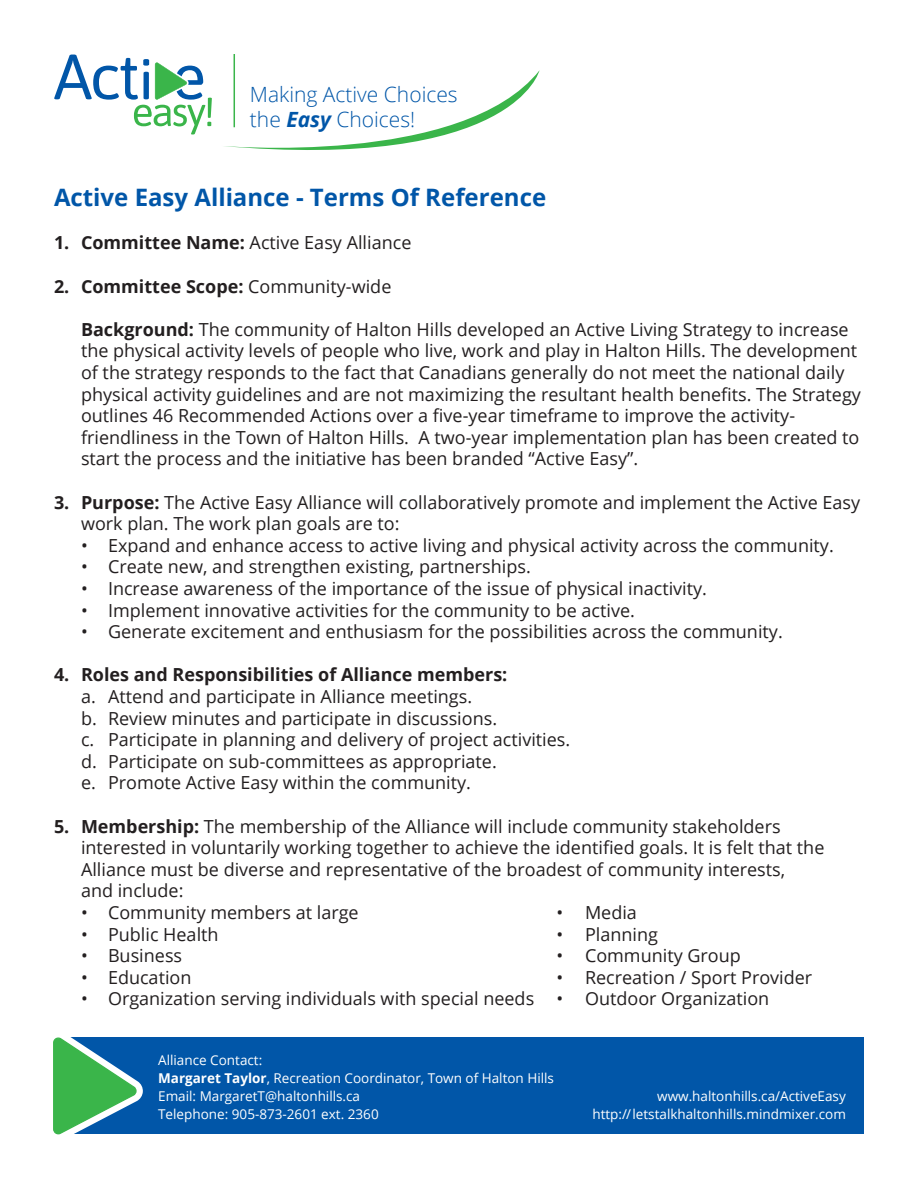
<style>
.page{position:relative;width:918px;height:1188px;background:#fff}
.page>*{position:absolute;margin:0;border:0;box-sizing:border-box;transform-origin:0 0}
.t1{font:700 24px "Open Sans";color:#0156a8}
.t2{font:300 21px/25.2px "Open Sans";color:#0156a8}
.t3{font:18px/21.6px "Open Sans";color:#231f20}
.t4{font:700 18px "Open Sans";color:#231f20}
.t5{font:13.5px/18px "Open Sans";color:#fff}
.s1{font-weight:700;font-style:italic}
.s2{font-weight:700}
.s3{font-weight:400}
</style>
<div class="page">
<hr style="left:234px;top:54px;width:1px;height:73px;background:#3ab54a">
<div style="left:59px;top:1038px;width:805px;height:96px;background:#0156a8"></div>
<svg style="left:224px;top:70px;width:316px;height:80px"></svg>
<svg style="left:53px;top:1037px;width:90px;height:98px"></svg>
<svg style="left:54px;top:55px;width:158px;height:79px"></svg>
<p class="t2" style="left:250px;top:81px;width:209px">Making Active Choices the <span class="s1">Easy</span> Choices!</p>
<h1 class="t1" style="left:54px;top:181px;width:494px">Active Easy Alliance - Terms Of Reference</h1>
<p class="t3" style="left:54px;top:232px;width:359px"><span class="s2">1. Committee Name:</span> Active Easy Alliance</p>
<p class="t4" style="left:54px;top:273px;width:339px">2. Committee Scope: <span class="s3">Community-wide</span></p>
<p class="t3" style="left:81px;top:318px;width:782px"><span class="s2">Background:</span> The community of Halton Hills developed an Active Living Strategy to increase the physical activity levels of people who live, work and play in Halton Hills. The development of the strategy responds to the fact that Canadians generally do not meet the national daily physical activity guidelines and are not maximizing the resultant health benefits. The Strategy outlines 46 Recommended Actions over a five-year timeframe to improve the activity&shy;friendliness in the Town of Halton Hills. A two-year implementation plan has been created to start the process and the initiative has been branded “Active Easy”.</p>
<p class="t3" style="left:81px;top:491px;width:781px;text-indent:-27px"><span class="s2">3. Purpose:</span> The Active Easy Alliance will collaboratively promote and implement the Active Easy work plan. The work plan goals are to:</p>
<p class="t3" style="left:81px;top:534px;width:754px">• Expand and enhance access to active living and physical activity across the community.</p>
<p class="t3" style="left:81px;top:556px;width:451px">• Create new, and strengthen existing, partnerships.</p>
<p class="t3" style="left:81px;top:577px;width:628px">• Increase awareness of the importance of the issue of physical inactivity.</p>
<p class="t3" style="left:81px;top:599px;width:555px">• Implement innovative activities for the community to be active.</p>
<p class="t3" style="left:81px;top:620px;width:703px">• Generate excitement and enthusiasm for the possibilities across the community.</p>
<p class="t4" style="left:54px;top:662px;width:455px">4. Roles and Responsibilities of Alliance members:</p>
<p class="t3" style="left:81px;top:685px;width:393px">a. Attend and participate in Alliance meetings.</p>
<p class="t3" style="left:81px;top:707px;width:418px">b. Review minutes and participate in discussions.</p>
<p class="t3" style="left:81px;top:728px;width:491px">c. Participate in planning and delivery of project activities.</p>
<p class="t3" style="left:81px;top:750px;width:417px">d. Participate on sub-committees as appropriate.</p>
<p class="t3" style="left:81px;top:772px;width:392px">e. Promote Active Easy within the community.</p>
<p class="t3" style="left:81px;top:815px;width:745px;text-indent:-27px"><span class="s2">5. Membership:</span> The membership of the Alliance will include community stakeholders interested in voluntarily working together to achieve the identified goals. It is felt that the Alliance must be diverse and representative of the broadest of community interests,<br>and include:</p>
<p class="t3" style="left:81px;top:901px;width:279px">• Community members at large</p>
<p class="t3" style="left:557px;top:901px;width:82px">• Media</p>
<p class="t3" style="left:81px;top:923px;width:139px">• Public Health</p>
<p class="t3" style="left:557px;top:923px;width:103px">• Planning</p>
<p class="t3" style="left:81px;top:944px;width:103px">• Business</p>
<p class="t3" style="left:557px;top:944px;width:186px">• Community Group</p>
<p class="t3" style="left:81px;top:966px;width:112px">• Education</p>
<p class="t3" style="left:557px;top:966px;width:257px">• Recreation / Sport Provider</p>
<p class="t3" style="left:81px;top:988px;width:690px">• Organization serving individuals with special needs • Outdoor Organization</p>
<p class="t5" style="left:158px;top:1051px;width:397px">Alliance Contact:<br><span class="s2">Margaret Taylor</span>, Recreation Coordinator, Town of Halton Hills Email: MargaretT@haltonhills.ca<br>Telephone: 905-873-2601 ext. 2360</p>
<p class="t5" style="left:592px;top:1087px;width:255px;text-align:right">www.haltonhills.ca/ActiveEasy http://letstalkhaltonhills.mindmixer.com</p>
</div>
